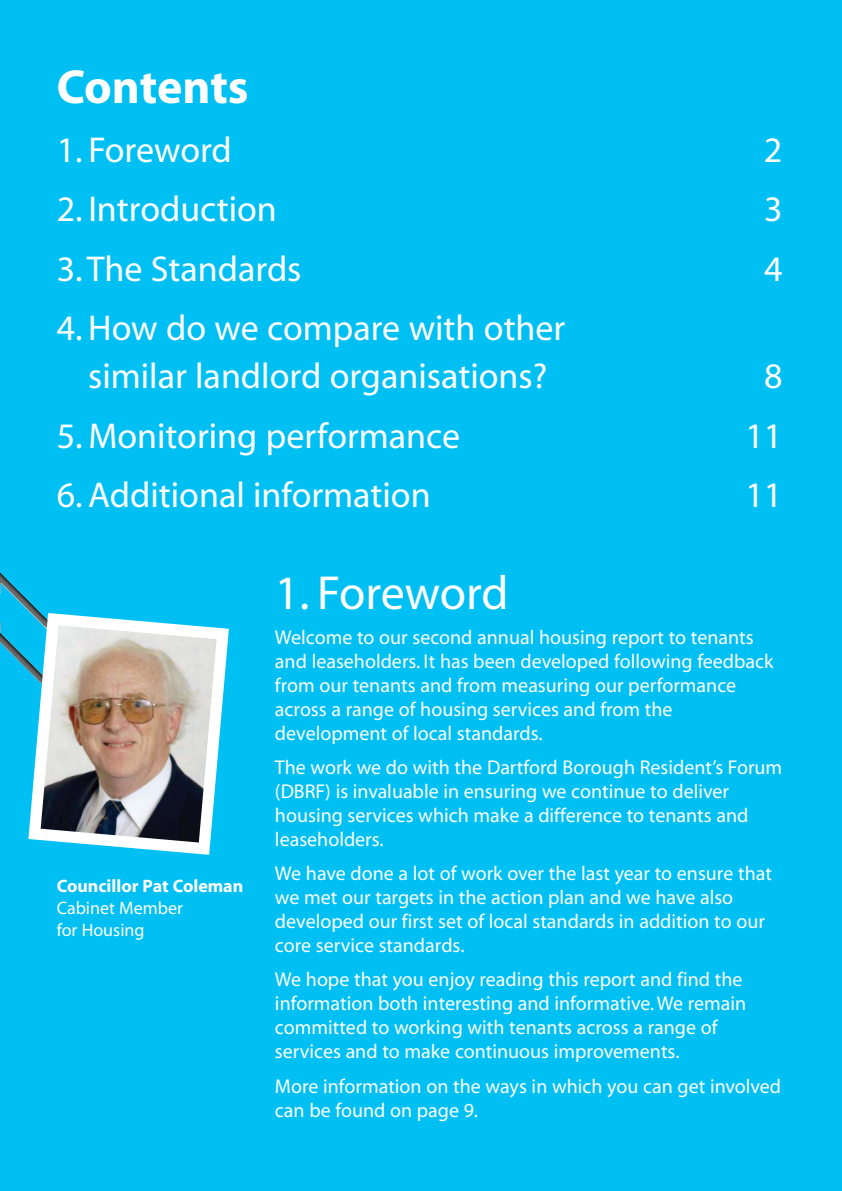
<style>
.page{position:relative;width:842px;height:1191px;background:#fff}
.page>*{position:absolute;margin:0;border:0;box-sizing:border-box;transform-origin:0 0}
.t1{font:48px "Myriad";letter-spacing:-.005em;color:#fff}
.t2{font:700 48px "Myriad";letter-spacing:-.005em;color:#fff}
.t3{font:36px/48px "Myriad";color:#fff;text-align:center}
.t4{font:20px/24px "Myriad";color:#fff}
.t5{font:18px/22px "Myriad";color:#fff}
.t6{font:700 18px "Myriad";color:#fff}
</style>
<div class="page">
<div style="left:0;top:1px;width:842px;height:1190px;background:#00c0f3"></div>
<svg style="left:28px;top:613px;width:201px;height:241px"></svg>
<img style="left:41px;top:625px;width:176px;height:217px">
<h1 class="t2" style="left:57px;top:69px;width:194px">Contents</h1>
<p class="t3" style="left:57px;top:129px;width:177px">1. Foreword</p>
<p class="t3" style="left:764px;top:129px;width:20px">2</p>
<p class="t3" style="left:57px;top:188px;width:222px">2. Introduction</p>
<p class="t3" style="left:764px;top:188px;width:20px">3</p>
<p class="t3" style="left:57px;top:247px;width:246px">3. The Standards</p>
<p class="t3" style="left:764px;top:247px;width:20px">4</p>
<p class="t3" style="left:57px;top:307px;width:510px">4. How do we compare with other similar landlord organisations?</p>
<p class="t3" style="left:764px;top:355px;width:20px">8</p>
<p class="t3" style="left:57px;top:414px;width:405px">5. Monitoring performance</p>
<p class="t3" style="left:745px;top:414px;width:38px">11</p>
<p class="t3" style="left:57px;top:473px;width:375px">6. Additional information</p>
<p class="t3" style="left:745px;top:473px;width:38px">11</p>
<p class="t6" style="left:57px;top:879px;width:188px">Councillor Pat Coleman</p>
<p class="t5" style="left:57px;top:898px;width:128px">Cabinet Member for Housing</p>
<p class="t1" style="left:275px;top:575px;width:235px">1. Foreword</p>
<p class="t4" style="left:275px;top:626px;width:500px">Welcome to our second annual housing report to tenants and leaseholders. It has been developed following feedback from our tenants and from measuring our performance across a range of housing services and from the development of local standards.</p>
<p class="t4" style="left:275px;top:757px;width:509px">The work we do with the Dartford Borough Resident’s Forum (DBRF) is invaluable in ensuring we continue to deliver housing services which make a difference to tenants and leaseholders.</p>
<p class="t4" style="left:275px;top:863px;width:498px">We have done a lot of work over the last year to ensure that we met our targets in the action plan and we have also developed our first set of local standards in addition to our core service standards.</p>
<p class="t4" style="left:275px;top:969px;width:473px">We hope that you enjoy reading this report and find the information both interesting and informative. We remain committed to working with tenants across a range of services and to make continuous improvements.</p>
<p class="t4" style="left:275px;top:1075px;width:508px">More information on the ways in which you can get involved can be found on page 9.</p>
</div>
